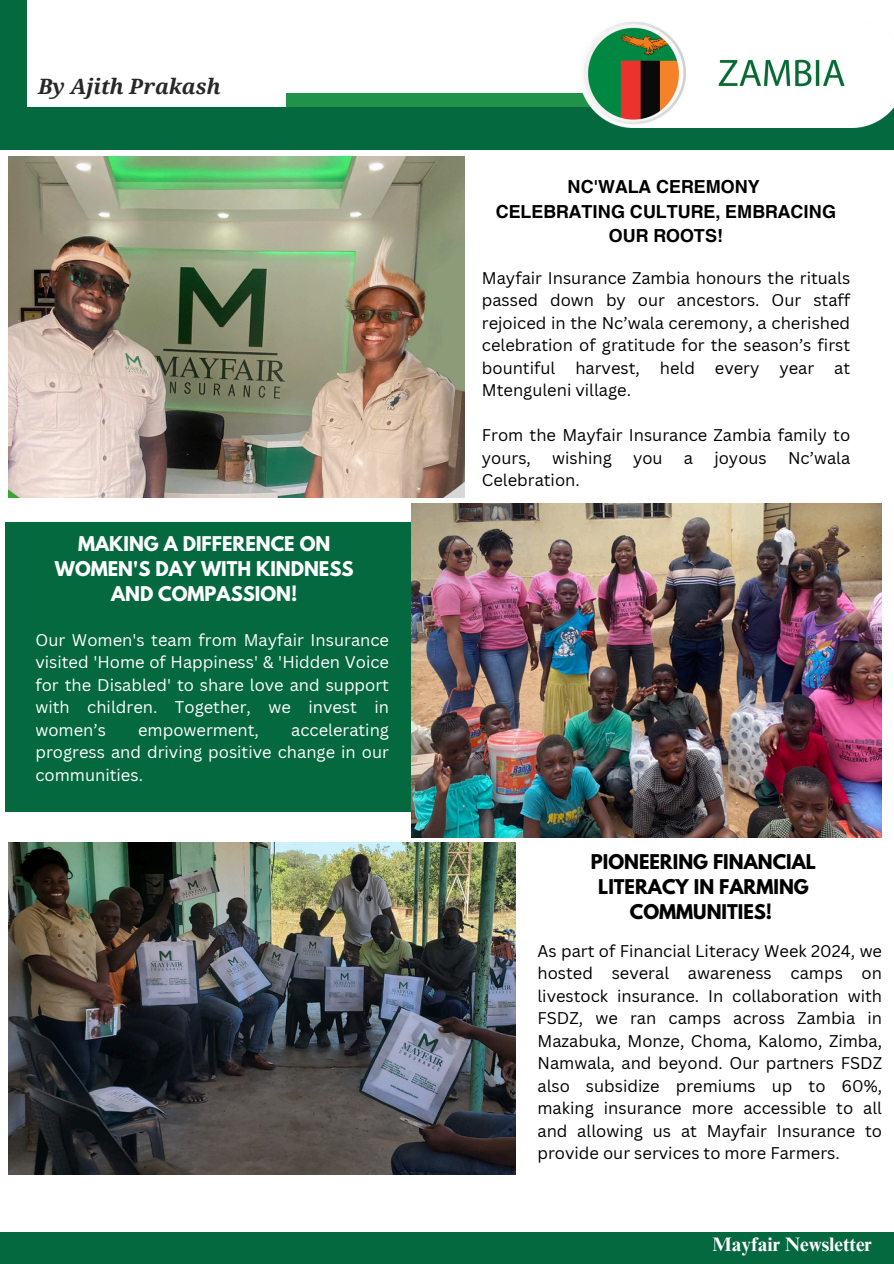
<style>
.page{position:relative;width:894px;height:1264px;background:#fff}
.page>*{position:absolute;margin:0;border:0;box-sizing:border-box;transform-origin:0 0}
.t1{font:italic 700 21.15px "Droid Serif";color:#282828}
.t2{font:700 19.5px "Times NRMT Pro";color:#fff}
.t3{font:700 18px/24.8px "League Spartan";color:#fff;text-align:center}
.t4{font:700 18px/24.8px "Helvetica World";color:#000;text-align:center}
.t5{font:700 18px/24.8px "League Spartan";color:#000;text-align:center}
.t6{font:16.5px/22.5px "Canva Sans";color:#000;text-align:justify}
.t7{font:16.5px/22.5px "Canva Sans";color:#fff;text-align:justify}
</style>
<div class="page">
<div style="left:286px;top:93px;width:607px;height:14px;background:#21924a"></div>
<div style="left:0;top:107px;width:893px;height:43px;background:#05693f"></div>
<div style="left:0;top:0;width:26px;height:126px;background:#05693f"></div>
<img style="left:582px;top:21px;width:311px;height:107px">
<div style="left:5px;top:521px;width:873px;height:290px;background:#05693f"></div>
<img style="left:9px;top:157px;width:455px;height:340px">
<img style="left:411px;top:503px;width:470px;height:334px">
<img style="left:9px;top:842px;width:506px;height:332px">
<div style="left:0;top:1231px;width:893px;height:32px;background:#05693f"></div>
<p class="t1" style="left:38px;top:74px;width:184px">By Ajith Prakash</p>
<p class="t3" style="left:55px;top:534px;width:300px">MAKING A DIFFERENCE ON<br>WOMEN'S DAY WITH KINDNESS<br>AND COMPASSION!</p>
<p class="t7" style="left:35px;top:628px;width:355px">Our Women's team from Mayfair Insurance visited 'Home of Happiness' &amp; 'Hidden Voice for the Disabled' to share love and support with children. Together, we invest in women’s</p>
<p class="t7" style="left:35px;top:718px;width:355px;text-indent:256px">accelerating progress and driving positive change in our communities.</p>
<p class="t7" style="left:138px;top:718px;width:122px">empowerment,</p>
<p class="t4" style="left:567px;top:172px;width:193px">NC'WALA CEREMONY</p>
<p class="t4" style="left:495px;top:197px;width:342px">CELEBRATING CULTURE, EMBRACING<br>OUR ROOTS!</p>
<p class="t6" style="left:481px;top:266px;width:370px">Mayfair Insurance Zambia honours the rituals passed down by our ancestors. Our staff rejoiced in the Nc’wala ceremony, a cherished celebration of gratitude for the season’s first bountiful harvest, held every year at Mtenguleni village.</p>
<p class="t6" style="left:481px;top:424px;width:370px">From the Mayfair Insurance Zambia family to yours,</p>
<p class="t6" style="left:552px;top:446px;width:61px">wishing</p>
<p class="t6" style="left:632px;top:446px;width:31px">you</p>
<p class="t6" style="left:683px;top:446px;width:11px">a</p>
<p class="t6" style="left:714px;top:446px;width:54px">joyous</p>
<p class="t6" style="left:787px;top:446px;width:64px">Nc’wala</p>
<p class="t6" style="left:481px;top:469px;width:99px">Celebration.</p>
<p class="t5" style="left:590px;top:851px;width:227px">PIONEERING FINANCIAL<br>LITERACY IN FARMING<br>COMMUNITIES!</p>
<p class="t6" style="left:537px;top:939px;width:346px">As part of Financial Literacy Week 2024, we hosted several awareness camps on livestock insurance. In collaboration with FSDZ, we ran camps across Zambia in Mazabuka, Monze, Choma, Kalomo, Zimba, Namwala, and beyond. Our partners FSDZ also subsidize premiums up to 60%, making insurance more accessible to all and allowing us at Mayfair Insurance to provide our services to more Farmers.</p>
<h1 class="t2" style="left:712px;top:1237px;width:161px">Mayfair Newsletter</h1>
</div>
